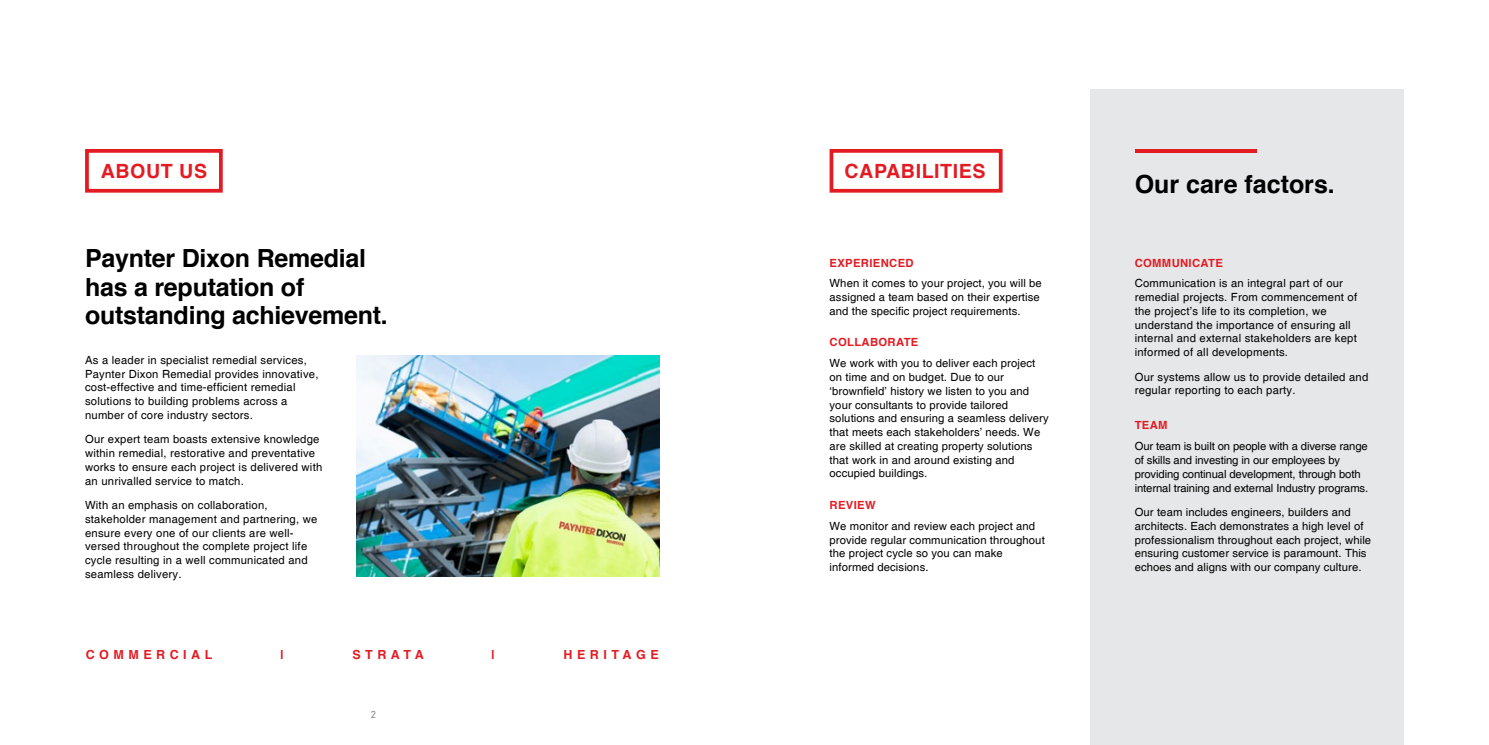
<style>
.page{position:relative;width:1489px;height:745px;background:#fff}
.page>*{position:absolute;margin:0;border:0;box-sizing:border-box;transform-origin:0 0}
.t1{font:700 25px/28.8px "Helvetica";letter-spacing:-.01em;color:#000}
.t2{font:700 19.62px "Helvetica";letter-spacing:.03em;color:#e31b23}
.t3{font:700 12.5px "Helvetica";letter-spacing:.36em;color:#e31b23}
.t4{font:11.25px/13.8px "Helvetica";letter-spacing:.01em;color:#000}
.t5{font:11.25px/13.8px "Helvetica";letter-spacing:-.01em;color:#000}
.t6{font:700 11.25px "Helvetica";letter-spacing:.03em;color:#e31b23}
.t7{font:10px "DIN";color:#6d6e71}
</style>
<div class="page">
<div style="left:85px;top:149px;width:138px;height:43px;border:4px solid #e31b23"></div>
<div style="left:829px;top:149px;width:173px;height:43px;border:4px solid #e31b23"></div>
<div style="left:1090px;top:89px;width:312px;height:655px;background:#e6e7e8"></div>
<hr style="left:1134px;top:149px;width:122px;height:3px;background:#e31b23">
<img style="left:356px;top:355px;width:303px;height:220px">
<h2 class="t2" style="left:101px;top:155px;width:108px">ABOUT US</h2>
<h1 class="t1" style="left:85px;top:244px;width:304px">Paynter Dixon Remedial has a reputation of outstanding achievement.</h1>
<p class="t4" style="left:85px;top:353px;width:235px">As a leader in specialist remedial services, Paynter Dixon Remedial provides innovative, cost-effective and time-efficient remedial solutions to building problems across a number of core industry sectors.</p>
<p class="t4" style="left:85px;top:432px;width:239px">Our expert team boasts extensive knowledge within remedial, restorative and preventative works to ensure each project is delivered with an unrivalled service to match.</p>
<p class="t4" style="left:85px;top:498px;width:234px">With an emphasis on collaboration, stakeholder management and partnering, we ensure every one of our clients are well&shy;versed throughout the complete project life cycle resulting in a well communicated and seamless delivery.</p>
<p class="t3" style="left:86px;top:644px;width:128px">COMMERCIAL</p>
<p class="t3" style="left:280px;top:644px;width:5px">|</p>
<p class="t3" style="left:352px;top:644px;width:73px">STRATA</p>
<p class="t3" style="left:491px;top:644px;width:5px">|</p>
<p class="t3" style="left:563px;top:644px;width:97px">HERITAGE</p>
<p class="t7" style="left:371px;top:708px;width:7px">2</p>
<h2 class="t2" style="left:844px;top:155px;width:142px">CAPABILITIES</h2>
<p class="t6" style="left:829px;top:253px;width:86px">EXPERIENCED</p>
<p class="t4" style="left:829px;top:277px;width:214px">When it comes to your project, you will be assigned a team based on their expertise and the specific project requirements.</p>
<p class="t6" style="left:829px;top:333px;width:90px">COLLABORATE</p>
<p class="t4" style="left:829px;top:356px;width:220px">We work with you to deliver each project on time and on budget. Due to our ‘brownfield’ history we listen to you and your consultants to provide tailored solutions and ensuring a seamless delivery that meets each stakeholders’ needs. We are skilled at creating property solutions that work in and around existing and occupied buildings.</p>
<p class="t6" style="left:829px;top:495px;width:48px">REVIEW</p>
<p class="t4" style="left:829px;top:519px;width:217px">We monitor and review each project and provide regular communication throughout the project cycle so you can make informed decisions.</p>
<h1 class="t1" style="left:1134px;top:170px;width:202px">Our care factors.</h1>
<p class="t6" style="left:1134px;top:253px;width:90px">COMMUNICATE</p>
<p class="t4" style="left:1134px;top:277px;width:224px">Communication is an integral part of our remedial projects. From commencement of the project’s life to its completion, we understand the importance of ensuring all internal and external stakeholders are kept informed of all developments.</p>
<p class="t4" style="left:1134px;top:370px;width:235px">Our systems allow us to provide detailed and regular reporting to each party.</p>
<p class="t6" style="left:1134px;top:416px;width:34px">TEAM</p>
<p class="t5" style="left:1134px;top:439px;width:235px">Our team is built on people with a diverse range of skills and investing in our employees by providing continual development, through both internal training and external Industry programs.</p>
<p class="t4" style="left:1134px;top:505px;width:238px">Our team includes engineers, builders and architects. Each demonstrates a high level of professionalism throughout each project, while ensuring customer service is paramount. This echoes and aligns with our company culture.</p>
</div>
